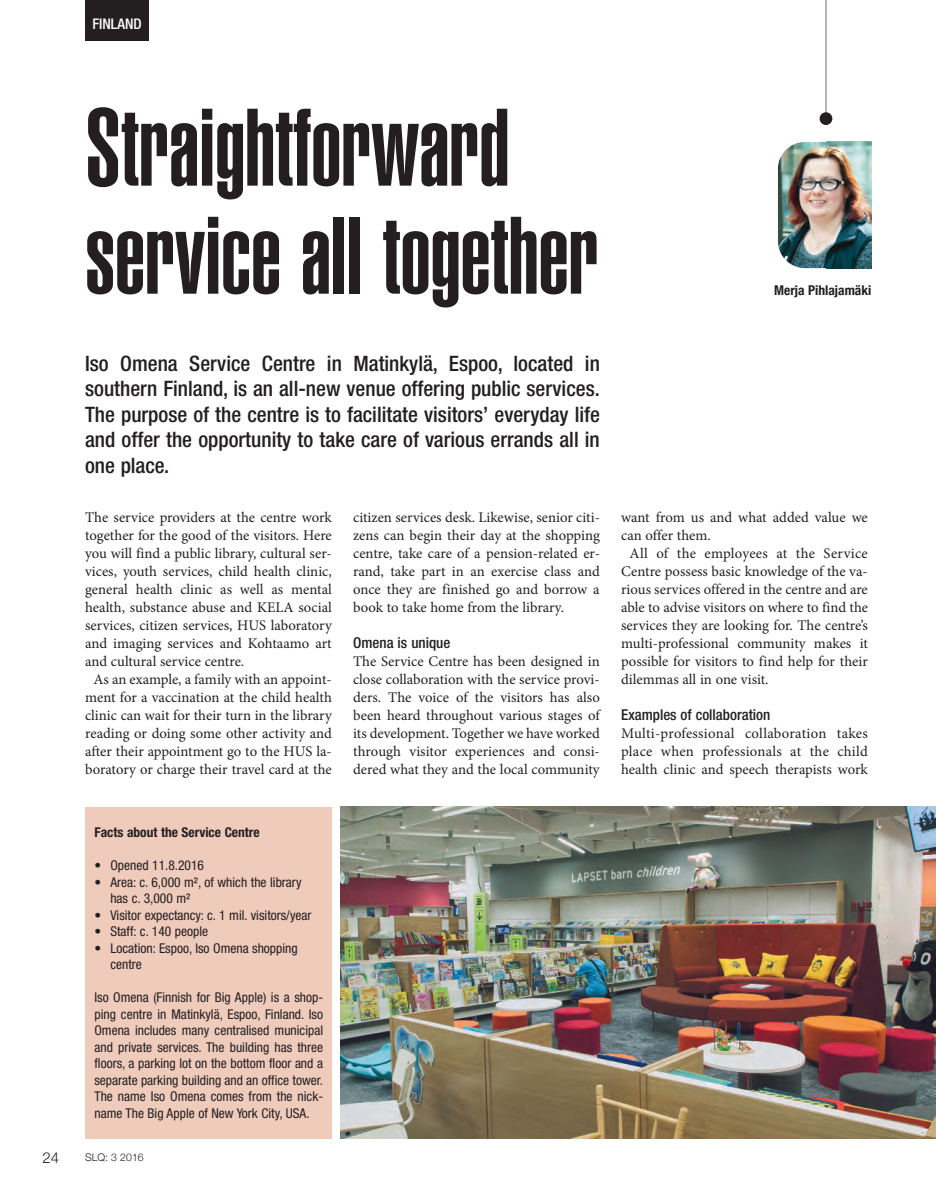
<style>
.page{position:relative;width:936px;height:1191px;background:#fff}
.page>*{position:absolute;margin:0;border:0;box-sizing:border-box;transform-origin:0 0}
.t1{font:108px/108px "Helvetica LT Std Ultra Comp";color:#231f20}
.t2{font:500 condensed 21.3px/25.5px "Helvetica Neue LT Std";color:#231f20;text-align:justify}
.t3{font:500 condensed 15px "Helvetica Neue LT Std";color:#231f20}
.t4{font:300 15px "Helvetica Neue";color:#231f20}
.t5{font:14.7px/18px "Minion Pro";color:#231f20;text-align:justify}
.t6{font:14.7px "Minion Pro";letter-spacing:.02em;color:#231f20}
.t7{font:500 condensed 14.7px "Helvetica Neue LT Std";color:#fff}
.t8{font:condensed 13.5px/16.5px "Helvetica Neue LT Std";color:#231f20}
.t9{font:700 condensed 13.5px "Helvetica Neue LT Std";color:#231f20}
.t10{font:700 condensed 13.5px "Helvetica Neue";color:#231f20}
.t11{font:300 10.5px "Helvetica Neue";color:#231f20}
.s1{font-weight:900;font-size:21px}
</style>
<div class="page">
<div style="left:85px;top:0;width:64px;height:40px;background:#231f20"></div>
<hr style="left:825px;top:0;width:1px;height:118px;background:#6c6d70">
<div style="left:819px;top:112px;width:13px;height:13px;background:#231f20;border-radius:50%"></div>
<img style="left:777px;top:142px;width:94px;height:126px;border-radius:27px">
<img style="left:826px;top:142px;width:45px;height:126px">
<img style="left:340px;top:806px;width:595px;height:332px">
<div style="left:85px;top:806px;width:247px;height:332px;background:#efcbbc"></div>
<p class="t7" style="left:92px;top:18px;width:244px">FINLAND <span class="s1">A C C E S S</span></p>
<h1 class="t1" style="left:85px;top:100px;width:515px">Straightforward service all together</h1>
<p class="t2" style="left:85px;top:352px;width:516px">Iso Omena Service Centre in Matinkylä, Espoo, located in southern Finland, is an all-new venue offering public services.<br>The purpose of the centre is to facilitate visitors’ everyday life and offer the opportunity to take care of various errands all in one place.</p>
<p class="t5" style="left:85px;top:510px;width:248px">The service providers at the centre work</p>
<p class="t5" style="left:85px;top:528px;width:248px">together for the good of the visitors. Here</p>
<p class="t5" style="left:85px;top:546px;width:248px">you will find a public library, cultural ser-</p>
<p class="t5" style="left:85px;top:564px;width:248px">vices, youth services, child health clinic,</p>
<p class="t5" style="left:85px;top:582px;width:248px">general health clinic as well as mental</p>
<p class="t5" style="left:85px;top:600px;width:248px">health, substance abuse and KELA social</p>
<p class="t5" style="left:85px;top:618px;width:248px">services, citizen services, HUS laboratory</p>
<p class="t5" style="left:85px;top:636px;width:248px">and imaging services and Kohtaamo art</p>
<p class="t5" style="left:85px;top:654px;width:161px">and cultural service centre.</p>
<p class="t5" style="left:94px;top:672px;width:239px">As an example, a family with an appoint-</p>
<p class="t5" style="left:85px;top:690px;width:248px">ment for a vaccination at the child health</p>
<p class="t5" style="left:85px;top:708px;width:248px">clinic can wait for their turn in the library</p>
<p class="t5" style="left:85px;top:726px;width:248px">reading or doing some other activity and</p>
<p class="t5" style="left:85px;top:744px;width:248px">after their appointment go to the HUS la-</p>
<p class="t5" style="left:85px;top:762px;width:248px">boratory or charge their travel card at the</p>
<p class="t9" style="left:94px;top:827px;width:167px">Facts about the Service Centre</p>
<p class="t8" style="left:94px;top:858px;width:111px">• Opened 11.8.2016</p>
<p class="t8" style="left:110px;top:875px;width:193px;text-indent:-16px">• Area: c. 6,000 m², of which the library has c. 3,000 m²</p>
<p class="t8" style="left:94px;top:908px;width:218px">• Visitor expectancy: c. 1 mil. visitors/year</p>
<p class="t8" style="left:94px;top:924px;width:115px">• Staff: c. 140 people</p>
<p class="t8" style="left:110px;top:941px;width:189px;text-indent:-16px">• Location: Espoo, Iso Omena shopping centre</p>
<p class="t8" style="left:94px;top:990px;width:230px;text-align:justify">Iso Omena (Finnish for Big Apple) is a shop&shy;ping centre in Matinkylä, Espoo, Finland. Iso Omena includes many centralised municipal and private services. The building has three floors, a parking lot on the bottom floor and a separate parking building and an office tower.<br>The name Iso Omena comes from the nick&shy;name The Big Apple of New York City, USA.</p>
<p class="t4" style="left:43px;top:1148px;width:18px">24</p>
<p class="t11" style="left:85px;top:1151px;width:60px">SLQ: 3 2016</p>
<p class="t5" style="left:353px;top:510px;width:248px">citizen services desk. Likewise, senior citi&shy;zens can begin their day at the shopping centre, take care of a pension-related er&shy;rand, take part in an exercise class and once they are finished go and borrow a book to take home from the library.</p>
<p class="t3" style="left:353px;top:637px;width:99px">Omena is unique</p>
<p class="t5" style="left:353px;top:654px;width:248px">The Service Centre has been designed in close collaboration with the service provi&shy;ders. The voice of the visitors has also been heard throughout various stages of its development. Together we have worked through visitor experiences and consi&shy;dered what they and the local community</p>
<p class="t10" style="left:774px;top:282px;width:99px">Merja Pihlajamäki</p>
<p class="t5" style="left:621px;top:510px;width:248px">want from us and what added value we</p>
<p class="t5" style="left:621px;top:528px;width:91px">can offer them.</p>
<p class="t6" style="left:629px;top:548px;width:239px">All of the employees at the Service</p>
<p class="t5" style="left:621px;top:564px;width:248px">Centre possess basic knowledge of the va-</p>
<p class="t5" style="left:621px;top:582px;width:248px">rious services offered in the centre and are</p>
<p class="t5" style="left:621px;top:600px;width:248px">able to advise visitors on where to find the</p>
<p class="t5" style="left:621px;top:618px;width:248px">services they are looking for. The centre’s</p>
<p class="t5" style="left:621px;top:636px;width:248px">multi-professional community makes it</p>
<p class="t5" style="left:621px;top:654px;width:248px">possible for visitors to find help for their</p>
<p class="t5" style="left:621px;top:672px;width:149px">dilemmas all in one visit.</p>
<p class="t3" style="left:621px;top:709px;width:151px">Examples of collaboration</p>
<p class="t5" style="left:621px;top:726px;width:248px">Multi-professional collaboration takes place when professionals at the child health clinic and speech therapists work</p>
</div>
